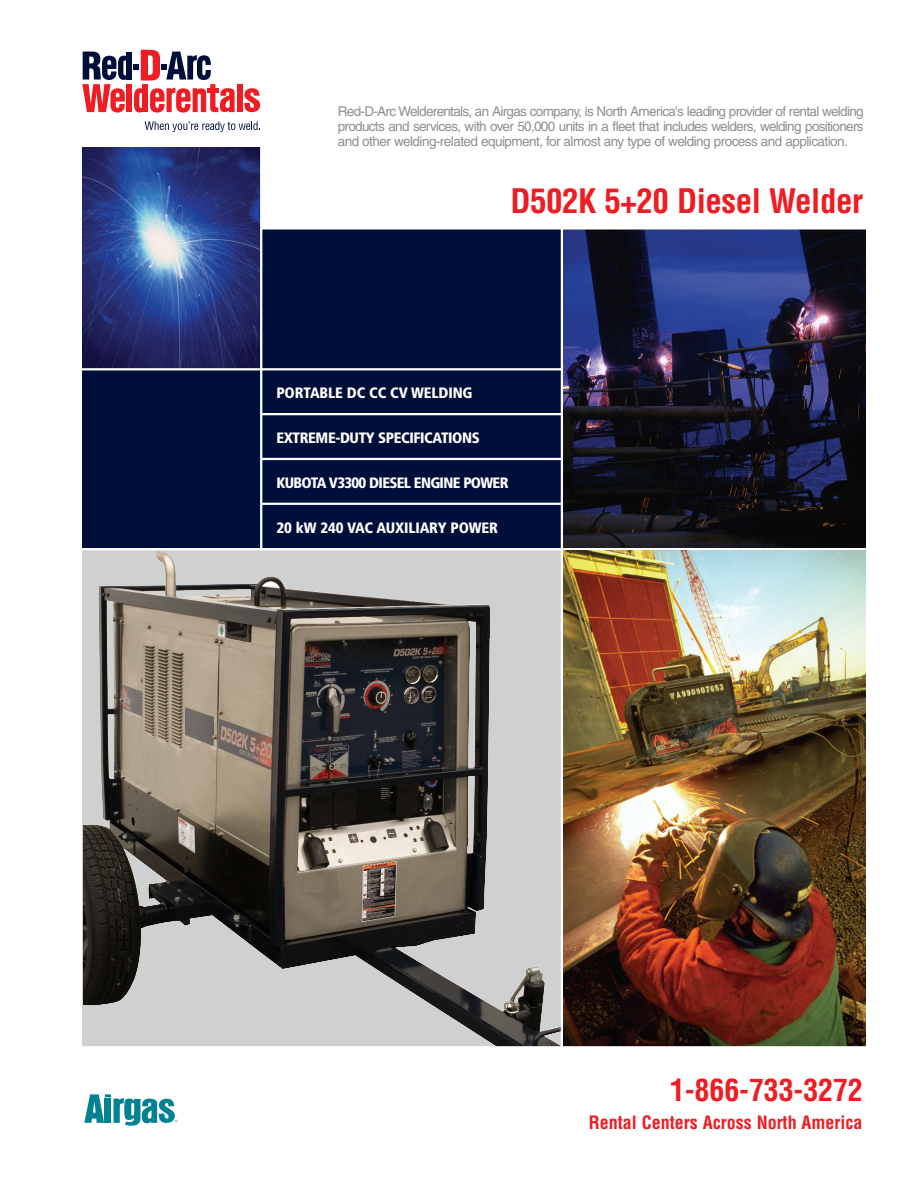
<style>
.page{position:relative;width:918px;height:1188px;background:#fff}
.page>*{position:absolute;margin:0;border:0;box-sizing:border-box;transform-origin:0 0}
.t1{font:700 condensed 33px "Helvetica";letter-spacing:-.015em;color:#ee1d23}
.t2{font:700 condensed 30px "Helvetica";letter-spacing:-.005em;color:#ee1d23}
.t3{font:700 condensed 18px "Helvetica";color:#ee1d23}
.t4{font:900 condensed 15px "Frutiger";letter-spacing:-.025em;color:#fff}
.t5{font:900 condensed 15px "Frutiger";letter-spacing:-.045em;color:#fff}
.t6{font:13.5px/15px "Helvetica";letter-spacing:-.04em;color:#8f8f92;text-align:justify}
</style>
<div class="page">
<div style="left:237px;top:84px;width:5px;height:28px;background:#ee1d23"></div>
<svg style="left:244px;top:88px;width:16px;height:24px"></svg>
<svg style="left:82px;top:50px;width:153px;height:63px"></svg>
<svg style="left:145px;top:121px;width:115px;height:11px"></svg>
<div style="left:83px;top:228px;width:782px;height:802px;background:#000f3a"></div>
<img style="left:83px;top:148px;width:177px;height:220px">
<hr style="left:73px;top:368px;width:489px;height:2px;background:#fff">
<img style="left:563px;top:230px;width:302px;height:318px">
<hr style="left:260px;top:145px;width:2px;height:404px;background:#fff">
<hr style="left:261px;top:227px;width:654px;height:3px;background:#fff">
<hr style="left:260px;top:458px;width:303px;height:2px;background:#fff">
<hr style="left:260px;top:413px;width:303px;height:2px;background:#fff">
<hr style="left:260px;top:503px;width:303px;height:2px;background:#fff">
<svg style="left:84px;top:1095px;width:93px;height:31px"></svg>
<img style="left:83px;top:550px;width:478px;height:496px">
<hr style="left:75px;top:548px;width:837px;height:2px;background:#fff">
<img style="left:563px;top:550px;width:302px;height:496px">
<hr style="left:561px;top:227px;width:2px;height:832px;background:#fff">
<p class="t6" style="left:338px;top:105px;width:527px">Red-D-Arc Welderentals, an Airgas company, is North America's leading provider of rental welding products and services, with over 50,000 units in a fleet that includes welders, welding positioners and other welding-related equipment, for almost any type of welding process and application.</p>
<h1 class="t1" style="left:510px;top:188px;width:354px">D502K 5+20 Diesel Welder</h1>
<p class="t4" style="left:276px;top:387px;width:198px">PORTABLE DC CC CV WELDING</p>
<p class="t4" style="left:276px;top:432px;width:205px">EXTREME-DUTY SPECIFICATIONS</p>
<p class="t5" style="left:276px;top:477px;width:234px">KUBOTA V3300 DIESEL ENGINE POWER</p>
<p class="t4" style="left:276px;top:522px;width:223px">20 kW 240 VAC AUXILIARY POWER</p>
<h2 class="t2" style="left:670px;top:1079px;width:195px">1-866-733-3272</h2>
<h3 class="t3" style="left:589px;top:1116px;width:275px">Rental Centers Across North America</h3>
</div>
